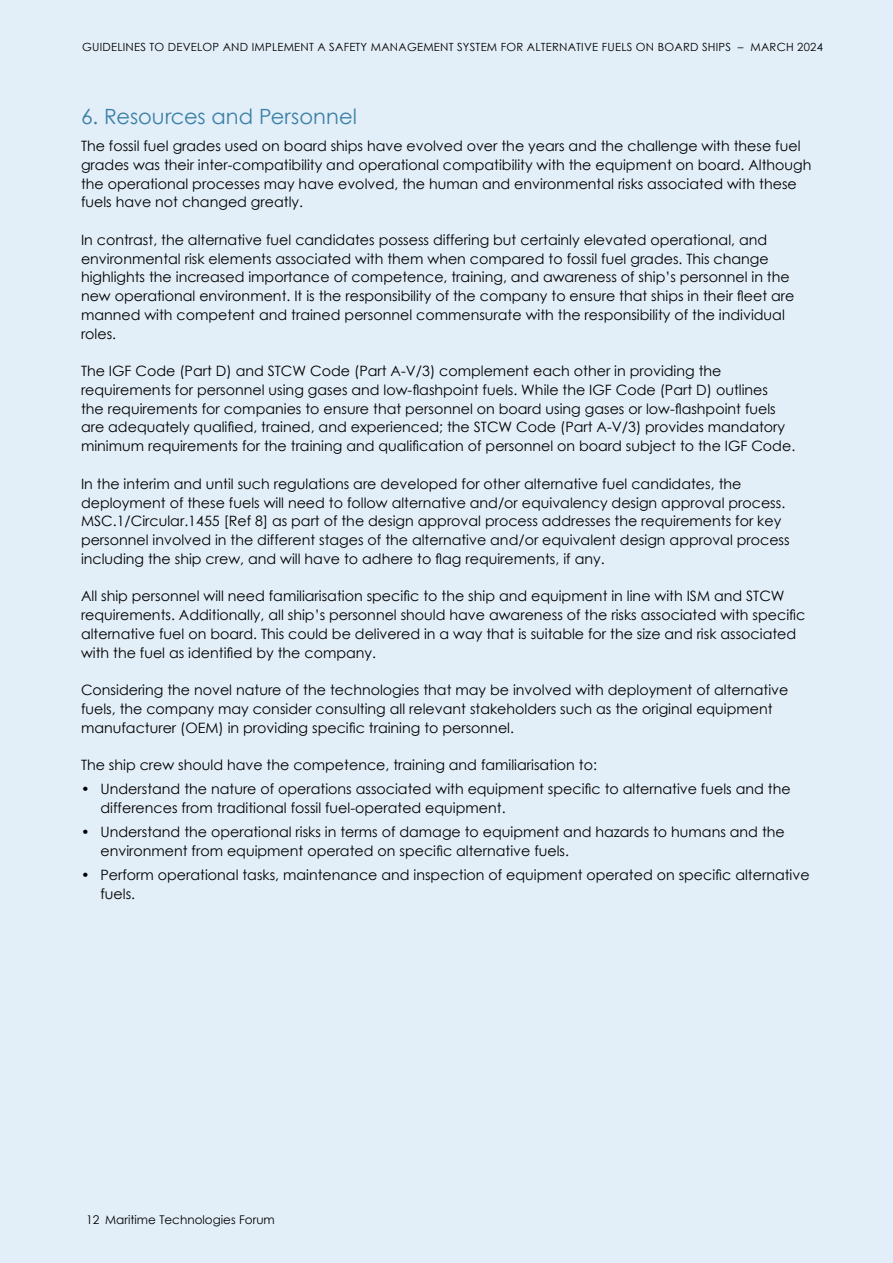
<style>
.page{position:relative;width:893px;height:1263px;background:#e2eef8}
.page>*{position:absolute;margin:0;border:0;box-sizing:border-box;transform-origin:0 0}
.t1{font:21px "Century Gothic";color:#3b80a6}
.t2{font:14.25px/18.8px "Century Gothic";color:#000}
.t3{font:12px "Century Gothic";color:#000}
.t4{font:11.25px "Century Gothic";letter-spacing:.02em;color:#000}
</style>
<div class="page">
<p class="t4" style="left:82px;top:39px;width:742px">GUIDELINES TO DEVELOP AND IMPLEMENT A SAFETY MANAGEMENT SYSTEM FOR ALTERNATIVE FUELS ON BOARD SHIPS – MARCH 2024</p>
<h1 class="t1" style="left:81px;top:101px;width:277px">6. Resources and Personnel</h1>
<p class="t2" style="left:81px;top:136px;width:732px">The fossil fuel grades used on board ships have evolved over the years and the challenge with these fuel grades was their inter-compatibility and operational compatibility with the equipment on board. Although the operational processes may have evolved, the human and environmental risks associated with these fuels have not changed greatly.</p>
<p class="t2" style="left:81px;top:230px;width:715px">In contrast, the alternative fuel candidates possess differing but certainly elevated operational, and environmental risk elements associated with them when compared to fossil fuel grades. This change highlights the increased importance of competence, training, and awareness of ship’s personnel in the new operational environment. It is the responsibility of the company to ensure that ships in their fleet are manned with competent and trained personnel commensurate with the responsibility of the individual roles.</p>
<p class="t2" style="left:81px;top:361px;width:716px">The IGF Code (Part D) and STCW Code (Part A-V/3) complement each other in providing the requirements for personnel using gases and low-flashpoint fuels. While the IGF Code (Part D) outlines<br>the requirements for companies to ensure that personnel on board using gases or low-flashpoint fuels are adequately qualified, trained, and experienced; the STCW Code (Part A-V/3) provides mandatory minimum requirements for the training and qualification of personnel on board subject to the IGF Code.</p>
<p class="t2" style="left:81px;top:474px;width:710px">In the interim and until such regulations are developed for other alternative fuel candidates, the deployment of these fuels will need to follow alternative and/or equivalency design approval process.<br>MSC.1/Circular.1455 [Ref 8] as part of the design approval process addresses the requirements for key personnel involved in the different stages of the alternative and/or equivalent design approval process including the ship crew, and will have to adhere to flag requirements, if any.</p>
<p class="t2" style="left:81px;top:586px;width:726px">All ship personnel will need familiarisation specific to the ship and equipment in line with ISM and STCW requirements. Additionally, all ship’s personnel should have awareness of the risks associated with specific alternative fuel on board. This could be delivered in a way that is suitable for the size and risk associated with the fuel as identified by the company.</p>
<p class="t2" style="left:81px;top:680px;width:709px">Considering the novel nature of the technologies that may be involved with deployment of alternative fuels, the company may consider consulting all relevant stakeholders such as the original equipment manufacturer (OEM) in providing specific training to personnel.</p>
<p class="t2" style="left:81px;top:755px;width:518px">The ship crew should have the competence, training and familiarisation to:</p>
<p class="t2" style="left:101px;top:779px;width:692px;text-indent:-20px">• Understand the nature of operations associated with equipment specific to alternative fuels and the differences from traditional fossil fuel-operated equipment.</p>
<p class="t2" style="left:101px;top:822px;width:686px;text-indent:-20px">• Understand the operational risks in terms of damage to equipment and hazards to humans and the environment from equipment operated on specific alternative fuels.</p>
<p class="t2" style="left:101px;top:865px;width:711px;text-indent:-20px">• Perform operational tasks, maintenance and inspection of equipment operated on specific alternative fuels.</p>
<p class="t3" style="left:86px;top:1211px;width:190px">12 Maritime Technologies Forum</p>
</div>
